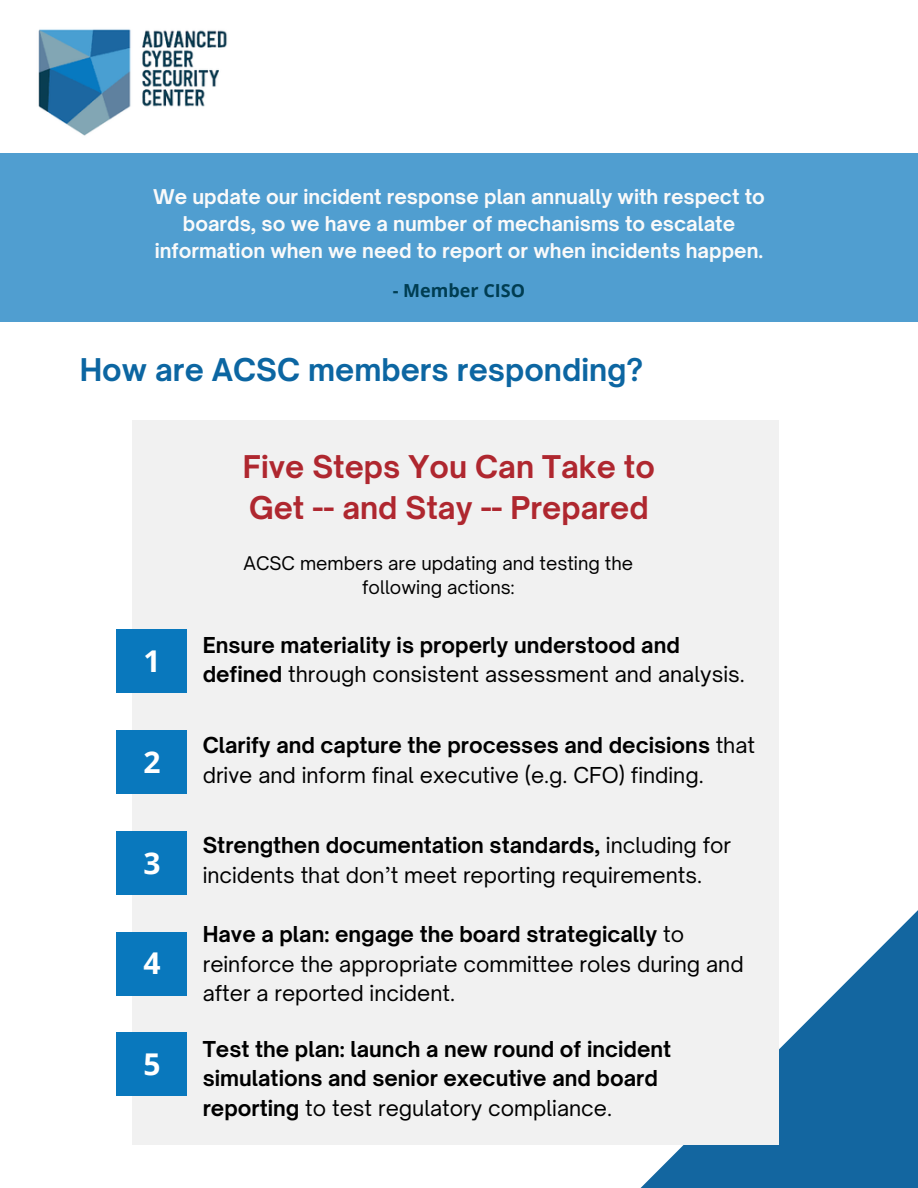
<style>
.page{position:relative;width:918px;height:1188px;background:#fff}
.page>*{position:absolute;margin:0;border:0;box-sizing:border-box;transform-origin:0 0}
.t1{font:700 30px/41.7px "Open Sauce One";color:#af272f}
.t2{font:700 30px "Open Sauce One";color:#0c66a2}
.t3{font:700 30px "Open Sans";color:#fff}
.t4{font:21px/29.2px "Open Sauce One";color:#000}
.t5{font:700 21px/29.2px "Open Sauce One";color:#000}
.t6{font:700 19.5px/27px "Open Sauce One";color:#fafafa;text-align:center}
.t7{font:18px/24.8px "Open Sauce One";color:#000;text-align:center}
.t8{font:700 18px "Open Sans";color:#003d52}
.s1{font-weight:400}
.s2{font-weight:700}
</style>
<div class="page">
<svg style="left:618px;top:910px;width:300px;height:278px;fill:#1366a0"></svg>
<div style="left:133px;top:420px;width:646px;height:724px;background:#f1f1f1"></div>
<div style="left:117px;top:629px;width:70px;height:64px;background:#0978bd"></div>
<div style="left:0;top:153px;width:918px;height:169px;background:#509ed0"></div>
<img style="left:38px;top:29px;width:189px;height:107px">
<div style="left:117px;top:730px;width:70px;height:64px;background:#0978bd"></div>
<div style="left:117px;top:932px;width:70px;height:63px;background:#0978bd"></div>
<div style="left:117px;top:1033px;width:70px;height:63px;background:#0978bd"></div>
<div style="left:117px;top:831px;width:70px;height:64px;background:#0978bd"></div>
<p class="t6" style="left:153px;top:183px;width:613px">We update our incident response plan annually with respect to boards, so we have a number of mechanisms to escalate information when we need to report or when incidents happen.</p>
<p class="t8" style="left:393px;top:277px;width:134px">- Member CISO</p>
<h1 class="t2" style="left:80px;top:351px;width:565px">How are ACSC members responding?</h1>
<h1 class="t3" style="left:143px;top:640px;width:19px">1</h1>
<h1 class="t3" style="left:143px;top:741px;width:19px">2</h1>
<h1 class="t3" style="left:143px;top:842px;width:19px">3</h1>
<h1 class="t3" style="left:143px;top:942px;width:19px">4</h1>
<h1 class="t3" style="left:143px;top:1043px;width:19px">5</h1>
<h1 class="t1" style="left:243px;top:446px;width:414px">Five Steps You Can Take to<br>Get -- and Stay -- Prepared</h1>
<p class="t7" style="left:244px;top:550px;width:391px">ACSC members are updating and testing the following actions:</p>
<p class="t5" style="left:203px;top:631px;width:544px">Ensure materiality is properly understood and defined <span class="s1">through consistent assessment and analysis.</span></p>
<p class="t4" style="left:203px;top:731px;width:554px"><span class="s2">Clarify and capture the processes and decisions</span> that drive and inform final executive (e.g. CFO) finding.</p>
<p class="t4" style="left:203px;top:831px;width:530px"><span class="s2">Strengthen documentation standards,</span> including for incidents that don’t meet reporting requirements.</p>
<p class="t4" style="left:203px;top:920px;width:542px"><span class="s2">Have a plan: engage the board strategically</span> to reinforce the appropriate committee roles during and after a reported incident.</p>
<p class="t5" style="left:203px;top:1034px;width:470px">Test the plan: launch a new round of incident simulations and senior executive and board reporting <span class="s1">to test regulatory compliance.</span></p>
</div>
